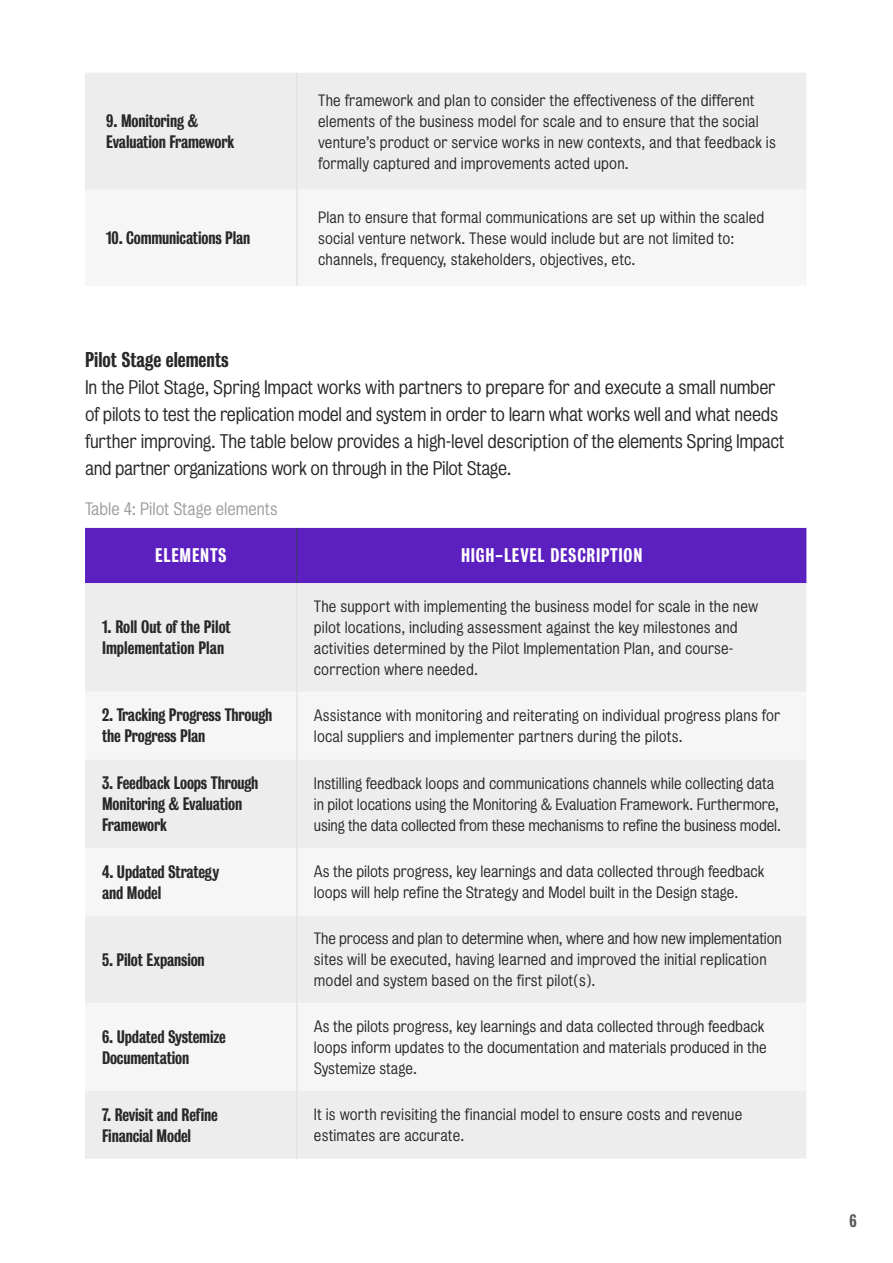
<style>
.page{position:relative;width:893px;height:1263px;background:#fff}
.page>*{position:absolute;margin:0;border:0;box-sizing:border-box;transform-origin:0 0}
.t1{font:19.5px "Bureau Grotesque Three Five";color:#282827}
.t2{font:18px/27px "Bureau Grotesque Five One";letter-spacing:-.02em;color:#282827}
.t3{font:18px "Bureau Grotesque Three Five";letter-spacing:.04em;color:#fff}
.t4{font:16.5px/21px "Bureau Grotesque Three Five";letter-spacing:-.01em;color:#282827}
.t5{font:16.5px "Bureau Grotesque Five One";color:#9d9d9c}
.t6{font:16.5px "Bureau Grotesque Three Five";color:#595857}
.t7{font:15px/21px "Bureau Grotesque Five One";letter-spacing:.01em;color:#282827}
</style>
<div class="page">
<div style="left:85px;top:73px;width:721px;height:117px;background:#ededed"></div>
<hr style="left:296px;top:73px;width:2px;height:117px;background:#e3e3e3">
<hr style="left:296px;top:190px;width:2px;height:96px;background:#e3e3e3">
<div style="left:85px;top:528px;width:721px;height:55px;background:#5c1fc0"></div>
<div style="left:85px;top:583px;width:721px;height:575px;background:#ededed"></div>
<svg style="left:85px;top:692px;width:721px;height:399px;fill:#f6f6f6"></svg>
<hr style="left:296px;top:528px;width:2px;height:55px;background:#44357c">
<hr style="left:296px;top:583px;width:2px;height:109px;background:#e3e3e3">
<hr style="left:296px;top:692px;width:2px;height:67px;background:#e3e3e3">
<hr style="left:296px;top:759px;width:2px;height:89px;background:#e3e3e3">
<hr style="left:296px;top:848px;width:2px;height:68px;background:#e3e3e3">
<hr style="left:296px;top:916px;width:2px;height:87px;background:#e3e3e3">
<hr style="left:296px;top:1003px;width:2px;height:88px;background:#e3e3e3">
<hr style="left:296px;top:1091px;width:2px;height:67px;background:#e3e3e3">
<p class="t4" style="left:106px;top:110px;width:130px">9. Monitoring &amp;<br>Evaluation Framework</p>
<p class="t4" style="left:106px;top:227px;width:146px">10. Communications Plan</p>
<p class="t7" style="left:318px;top:90px;width:459px">The framework and plan to consider the effectiveness of the different elements of the business model for scale and to ensure that the social venture’s product or service works in new contexts, and that feedback is formally captured and improvements acted upon.</p>
<p class="t7" style="left:318px;top:207px;width:448px">Plan to ensure that formal communications are set up within the scaled social venture network. These would include but are not limited to: channels, frequency, stakeholders, objectives, etc.</p>
<h1 class="t1" style="left:85px;top:348px;width:145px">Pilot Stage elements</h1>
<p class="t2" style="left:85px;top:374px;width:701px">In the Pilot Stage, Spring Impact works with partners to prepare for and execute a small number of pilots to test the replication model and system in order to learn what works well and what needs further improving. The table below provides a high-level description of the elements Spring Impact and partner organizations work on through in the Pilot Stage.</p>
<p class="t5" style="left:85px;top:500px;width:194px">Table 4: Pilot Stage elements</p>
<p class="t3" style="left:155px;top:545px;width:73px">ELEMENTS</p>
<p class="t3" style="left:461px;top:545px;width:183px">HIGH-LEVEL DESCRIPTION</p>
<p class="t4" style="left:102px;top:616px;width:130px">1. Roll Out of the Pilot<br>Implementation Plan</p>
<p class="t7" style="left:314px;top:596px;width:446px">The support with implementing the business model for scale in the new pilot locations, including assessment against the key milestones and activities determined by the Pilot Implementation Plan, and course&shy;correction where needed.</p>
<p class="t4" style="left:102px;top:705px;width:172px">2. Tracking Progress Through the Progress Plan</p>
<p class="t7" style="left:314px;top:705px;width:468px">Assistance with monitoring and reiterating on individual progress plans for local suppliers and implementer partners during the pilots.</p>
<p class="t4" style="left:102px;top:772px;width:158px">3. Feedback Loops Through<br>Monitoring &amp; Evaluation<br>Framework</p>
<p class="t7" style="left:314px;top:772px;width:468px">Instilling feedback loops and communications channels while collecting data in pilot locations using the Monitoring &amp; Evaluation Framework. Furthermore, using the data collected from these mechanisms to refine the business model.</p>
<p class="t4" style="left:102px;top:861px;width:119px">4. Updated Strategy and Model</p>
<p class="t7" style="left:314px;top:861px;width:452px">As the pilots progress, key learnings and data collected through feedback loops will help refine the Strategy and Model built in the Design stage.</p>
<p class="t4" style="left:102px;top:949px;width:104px">5. Pilot Expansion</p>
<p class="t7" style="left:314px;top:928px;width:469px">The process and plan to determine when, where and how new implementation sites will be executed, having learned and improved the initial replication model and system based on the first pilot(s).</p>
<p class="t4" style="left:102px;top:1026px;width:125px">6. Updated Systemize<br>Documentation</p>
<p class="t7" style="left:314px;top:1016px;width:454px">As the pilots progress, key learnings and data collected through feedback loops inform updates to the documentation and materials produced in the<br>Systemize stage.</p>
<p class="t4" style="left:102px;top:1104px;width:117px">7. Revisit and Refine<br>Financial Model</p>
<p class="t7" style="left:314px;top:1104px;width:430px">It is worth revisiting the financial model to ensure costs and revenue estimates are accurate.</p>
<p class="t6" style="left:849px;top:1211px;width:9px">6</p>
</div>
